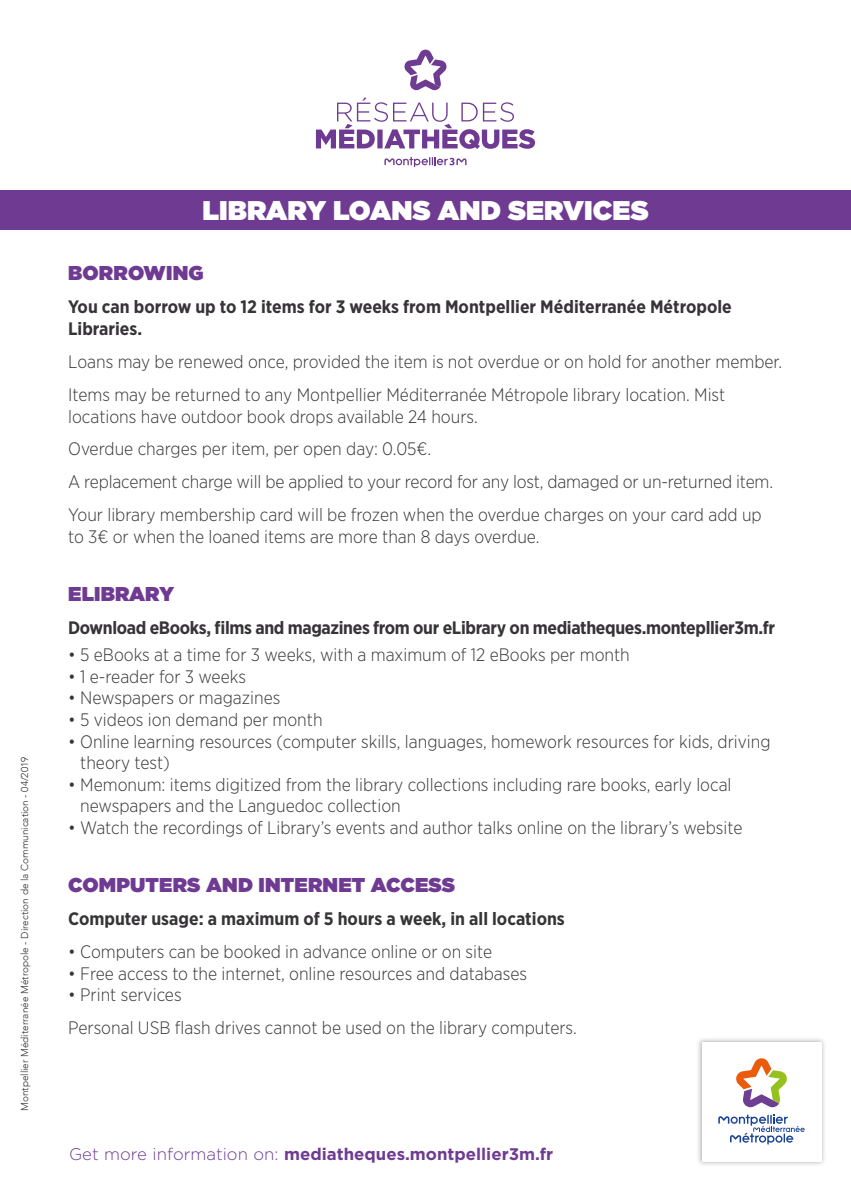
<style>
.page{position:relative;width:851px;height:1191px;background:#fff}
.page>*{position:absolute;margin:0;border:0;box-sizing:border-box;transform-origin:0 0}
.t1{font:900 27px "Gotham";letter-spacing:.005em;color:#fff}
.t2{font:900 20px "Gotham";letter-spacing:.01em;color:#6f3b92}
.t3{font:300 18px/33px "Gotham Narrow";color:#373437}
.t4{font:700 18px/21.6px "Gotham Narrow";color:#373437}
.t5{font:700 18px "Gotham Narrow";letter-spacing:-.02em;color:#373437}
.t6{font:700 16.8px "Gotham";color:#6f3b92}
.t7{font:300 10px "Avenir";color:#373437}
.s1{font-weight:300}
</style>
<div class="page">
<svg style="left:316px;top:97px;width:219px;height:52px"></svg>
<svg style="left:404px;top:50px;width:43px;height:40px"></svg>
<svg style="left:384px;top:157px;width:82px;height:10px"></svg>
<img style="left:698px;top:1039px;width:127px;height:126px">
<svg style="left:701px;top:1041px;width:120px;height:120px"></svg>
<div style="left:0;top:190px;width:850px;height:40px;background:#6f3b92"></div>
<p class="t7" style="left:19px;top:1111px;width:356px;rotate:-90deg">Montpellier Méditerranée Métropole - Direction de la Communication - 04/2019</p>
<h1 class="t1" style="left:202px;top:191px;width:447px">LIBRARY LOANS AND SERVICES</h1>
<p class="t2" style="left:68px;top:259px;width:137px">BORROWING</p>
<p class="t4" style="left:68px;top:296px;width:665px">You can borrow up to 12 items for 3 weeks from Montpellier Méditerranée Métropole<br>Libraries.</p>
<p class="t3" style="left:68px;top:345px;width:715px">Loans may be renewed once, provided the item is not overdue or on hold for another member.<br>Items may be returned to any Montpellier Méditerranée Métropole library location. Mist</p>
<p class="t3" style="left:68px;top:399px;width:706px">locations have outdoor book drops available 24 hours.<br>Overdue charges per item, per open day: 0.05€.<br>A replacement charge will be applied to your record for any lost, damaged or un-returned item.<br>Your library membership card will be frozen when the overdue charges on your card add up</p>
<p class="t3" style="left:68px;top:520px;width:473px">to 3€ or when the loaned items are more than 8 days overdue.</p>
<p class="t2" style="left:68px;top:579px;width:107px">ELIBRARY</p>
<p class="t5" style="left:68px;top:616px;width:708px">Download eBooks, films and magazines from our eLibrary on mediatheques.montepllier3m.fr</p>
<p class="t3" style="left:68px;top:638px;width:563px">• 5 eBooks at a time for 3 weeks, with a maximum of 12 eBooks per month</p>
<p class="t3" style="left:68px;top:659px;width:179px">• 1 e-reader for 3 weeks</p>
<p class="t3" style="left:68px;top:681px;width:214px">• Newspapers or magazines</p>
<p class="t3" style="left:68px;top:703px;width:256px">• 5 videos ion demand per month</p>
<p class="t3" style="left:80px;top:730px;width:692px;line-height:21.6px;text-indent:-12px">• Online learning resources (computer skills, languages, homework resources for kids, driving theory test)</p>
<p class="t3" style="left:80px;top:773px;width:652px;line-height:21.6px;text-indent:-12px">• Memonum: items digitized from the library collections including rare books, early local newspapers and the Languedoc collection</p>
<p class="t3" style="left:68px;top:811px;width:675px">• Watch the recordings of Library’s events and author talks online on the library’s website</p>
<p class="t2" style="left:68px;top:870px;width:388px">COMPUTERS AND INTERNET ACCESS</p>
<p class="t4" style="left:68px;top:907px;width:498px">Computer usage: a maximum of 5 hours a week, in all locations</p>
<p class="t3" style="left:68px;top:934px;width:425px">• Computers can be booked in advance online or on site</p>
<p class="t3" style="left:68px;top:956px;width:460px">• Free access to the internet, online resources and databases</p>
<p class="t3" style="left:68px;top:978px;width:510px">• Print services<br>Personal USB flash drives cannot be used on the library computers.</p>
<p class="t6" style="left:69px;top:1142px;width:485px"><span class="s1">Get more information on:</span> mediatheques.montpellier3m.fr</p>
</div>
